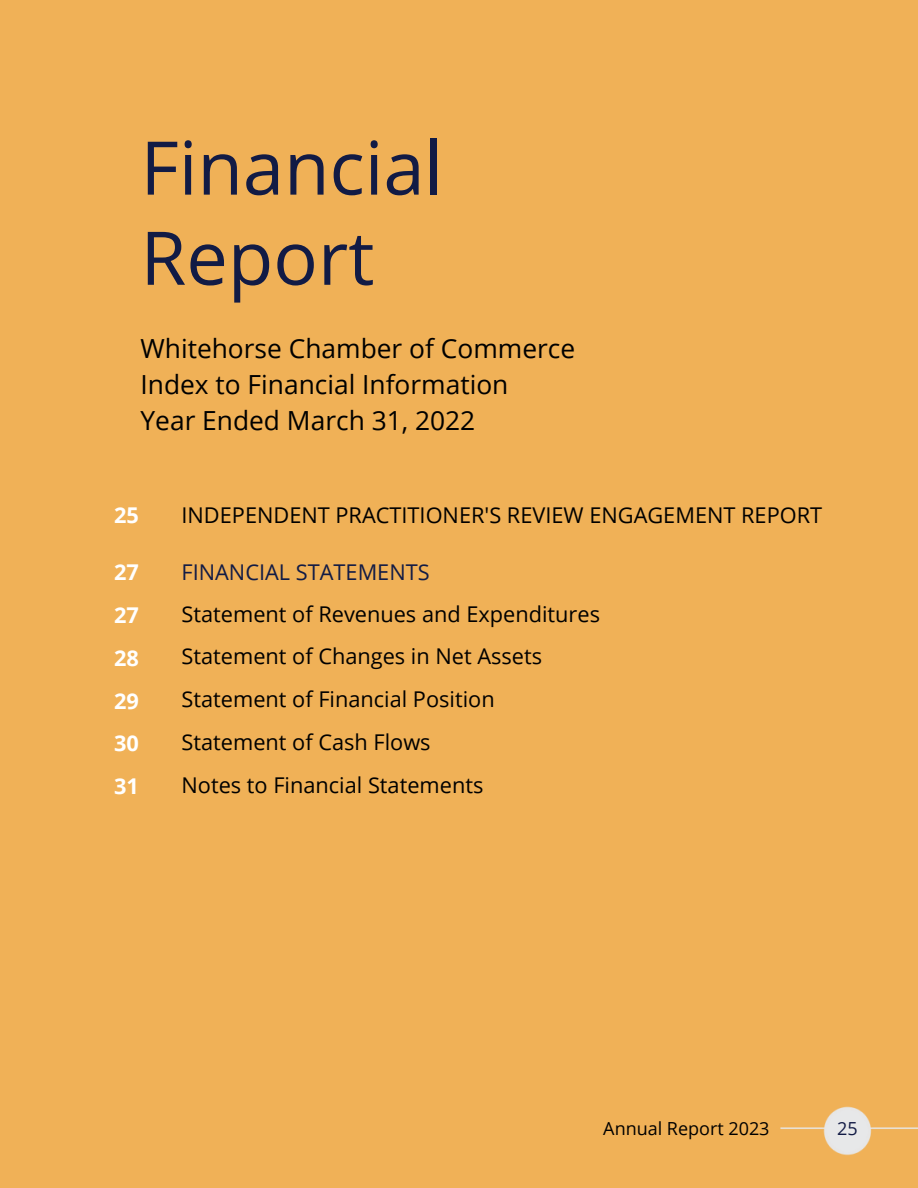
<style>
.page{position:relative;width:918px;height:1188px;background:#f0b157}
.page>*{position:absolute;margin:0;border:0;box-sizing:border-box;transform-origin:0 0}
.t1{font:74.1px "Open Sans";color:#121b45}
.t2{font:26.4px "Open Sans";color:#000}
.t3{font:21.75px "Open Sans";color:#000}
.t4{font:21.75px "Open Sans";color:#121b45}
.t5{font:700 21.75px "Open Sans";color:#fff}
.t6{font:18px "Open Sans";color:#000}
.t7{font:18px "Open Sans";color:#121b45}
</style>
<div class="page">
<img style="left:780px;top:1106px;width:138px;height:50px">
<p class="t1" style="left:141px;top:116px;width:304px">Financial</p>
<p class="t1" style="left:141px;top:206px;width:235px">Report</p>
<p class="t2" style="left:141px;top:330px;width:436px">Whitehorse Chamber of Commerce</p>
<p class="t2" style="left:141px;top:366px;width:369px">Index to Financial Information</p>
<p class="t2" style="left:141px;top:402px;width:336px">Year Ended March 31, 2022</p>
<p class="t5" style="left:114px;top:500px;width:26px">25</p>
<p class="t3" style="left:182px;top:500px;width:642px">INDEPENDENT PRACTITIONER'S REVIEW ENGAGEMENT REPORT</p>
<p class="t5" style="left:114px;top:557px;width:26px">27</p>
<p class="t4" style="left:182px;top:557px;width:250px">FINANCIAL STATEMENTS</p>
<p class="t5" style="left:114px;top:600px;width:26px">27</p>
<p class="t5" style="left:114px;top:643px;width:26px">28</p>
<p class="t5" style="left:114px;top:685px;width:26px">29</p>
<p class="t5" style="left:114px;top:728px;width:26px">30</p>
<p class="t5" style="left:114px;top:771px;width:26px">31</p>
<p class="t3" style="left:182px;top:598px;width:420px">Statement of Revenues and Expenditures</p>
<p class="t3" style="left:182px;top:641px;width:362px">Statement of Changes in Net Assets</p>
<p class="t3" style="left:182px;top:684px;width:315px">Statement of Financial Position</p>
<p class="t3" style="left:182px;top:727px;width:251px">Statement of Cash Flows</p>
<p class="t3" style="left:182px;top:769px;width:303px">Notes to Financial Statements</p>
<p class="t6" style="left:603px;top:1116px;width:168px">Annual Report 2023</p>
<p class="t7" style="left:837px;top:1116px;width:22px">25</p>
</div>
